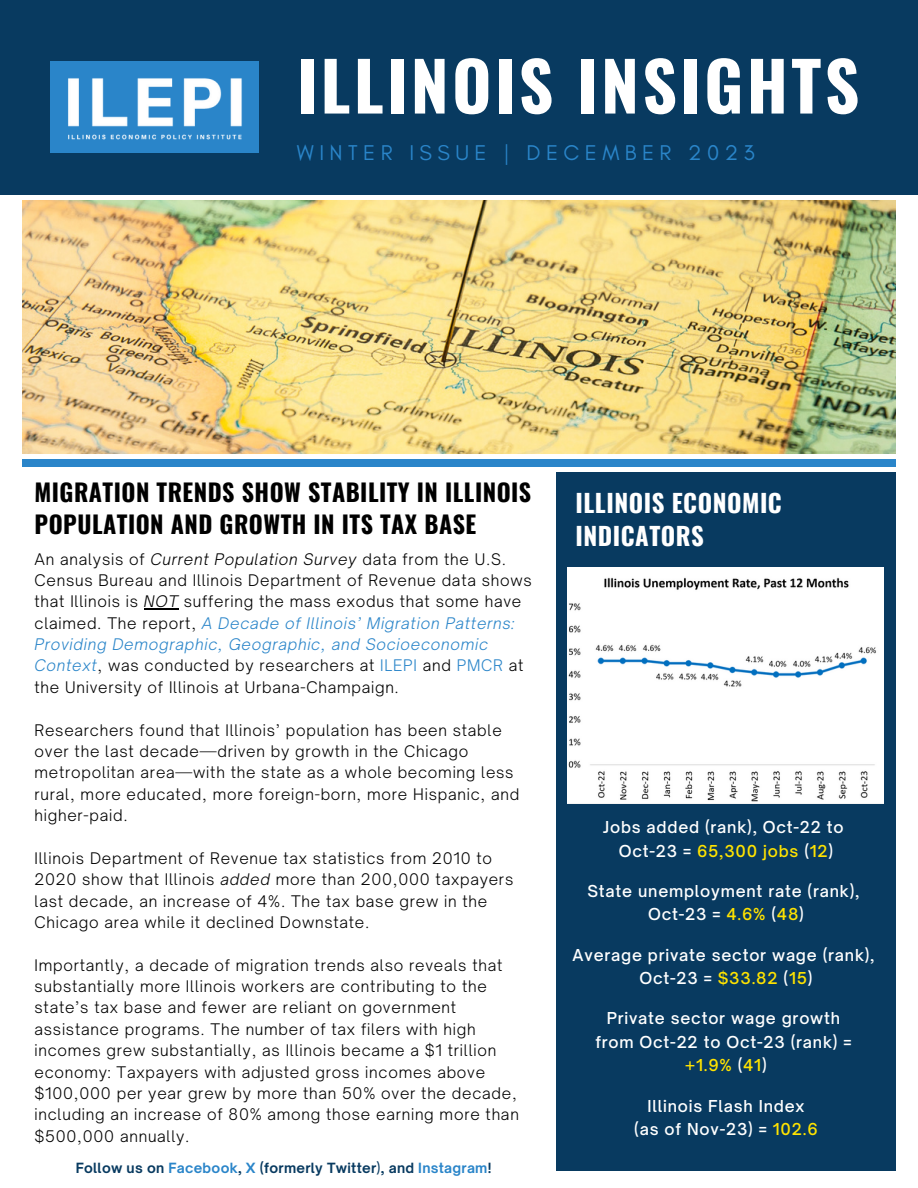
<style>
.page{position:relative;width:918px;height:1188px;background:#fff}
.page>*{position:absolute;margin:0;border:0;box-sizing:border-box;transform-origin:0 0}
.t1{font:700 67.5px "Oswald";letter-spacing:.05em;color:#fff}
.t2{font:700 24.75px/32.7px "Oswald";letter-spacing:.02em;color:#fff}
.t3{font:700 24px/31.5px "Oswald";letter-spacing:.02em;color:#000}
.t4{font:21.75px "Glacial Indifference";letter-spacing:.25em;color:#2a85c9}
.t5{font:500 15.75px "Open Sauce One";letter-spacing:.05em;color:#fff}
.t6{font:500 15.75px "Open Sauce One";letter-spacing:.05em;color:#ffe300}
.t7{font:300 15.3px/21.3px "Open Sauce One";letter-spacing:.05em;color:#000}
.t8{font:700 13.5px "Open Sauce One";letter-spacing:.02em;color:#083a60}
.s1{font-style:italic}
.s2{font-style:italic;color:#2a85c9}
.s3{color:#2a85c9}
.s4{font-weight:400}
.s5{color:#fff}
.s6{color:#ffe300}
</style>
<div class="page">
<div style="left:22px;top:459px;width:873px;height:8px;background:#2a85c9"></div>
<div style="left:0;top:0;width:918px;height:194px;background:#083a60"></div>
<div style="left:51px;top:61px;width:208px;height:92px;background:#2a85c9"></div>
<img style="left:68px;top:78px;width:174px;height:62px">
<div style="left:556px;top:473px;width:340px;height:698px;background:#083a60"></div>
<img style="left:22px;top:201px;width:873px;height:253px">
<img style="left:568px;top:567px;width:316px;height:236px">
<hr style="left:144px;top:608px;width:35px;height:2px;background:#000">
<p class="t1" style="left:297px;top:33px;width:564px">ILLINOIS INSIGHTS</p>
<p class="t4" style="left:297px;top:139px;width:460px">WINTER ISSUE | DECEMBER 2023</p>
<p class="t3" style="left:35px;top:476px;width:498px">MIGRATION TRENDS SHOW STABILITY IN ILLINOIS<br>POPULATION AND GROWTH IN ITS TAX BASE</p>
<p class="t7" style="left:35px;top:548px;width:499px">An analysis of <span class="s1">Current Population Survey</span> data from the U.S.<br>Census Bureau and Illinois Department of Revenue data shows that Illinois is <span class="s1">NOT</span> suffering the mass exodus that some have claimed. The report, <span class="s2">A Decade of Illinois’ Migration Patterns:<br>Providing Demographic, Geographic, and Socioeconomic Context</span>, was conducted by researchers at <span class="s3">ILEPI</span> and <span class="s3">PMCR</span> at the University of Illinois at Urbana-Champaign.</p>
<p class="t7" style="left:35px;top:719px;width:486px">Researchers found that Illinois’ population has been stable over the last decade—driven by growth in the Chicago metropolitan area—with the state as a whole becoming less rural, more educated, more foreign-born, more Hispanic, and higher-paid.</p>
<p class="t7" style="left:35px;top:847px;width:480px">Illinois Department of Revenue tax statistics from 2010 to 2020 show that Illinois <span class="s1">added</span> more than 200,000 taxpayers last decade, an increase of 4%. The tax base grew in the Chicago area while it declined Downstate.</p>
<p class="t7" style="left:35px;top:954px;width:486px">Importantly, a decade of migration trends also reveals that substantially more Illinois workers are contributing to the state’s tax base and fewer are reliant on government assistance programs. The number of tax filers with high incomes grew substantially, as Illinois became a $1 trillion economy: Taxpayers with adjusted gross incomes above $100,000 per year grew by more than 50% over the decade, including an increase of 80% among those earning more than $500,000 annually.</p>
<p class="t8" style="left:76px;top:1159px;width:417px">Follow us on <span class="s3">Facebook</span>, <span class="s3">X</span> (formerly Twitter<span class="s4">)</span>, and <span class="s3">Instagram</span>!</p>
<p class="t2" style="left:576px;top:486px;width:208px">ILLINOIS ECONOMIC<br>INDICATORS</p>
<p class="t5" style="left:603px;top:817px;width:242px">Jobs added (rank), Oct-22 to</p>
<p class="t6" style="left:619px;top:841px;width:216px"><span class="s5">Oct-23 =</span> 65,300 jobs <span class="s5">(</span>12<span class="s5">)</span></p>
<p class="t5" style="left:587px;top:881px;width:274px">State unemployment rate (rank),</p>
<p class="t5" style="left:648px;top:905px;width:157px">Oct-23 = <span class="s6">4.6%</span> (<span class="s6">48</span>)</p>
<p class="t5" style="left:573px;top:945px;width:303px">Average private sector wage (rank),</p>
<p class="t5" style="left:639px;top:968px;width:175px">Oct-23 = <span class="s6">$33.82</span> (<span class="s6">15</span>)</p>
<p class="t5" style="left:607px;top:1009px;width:235px">Private sector wage growth</p>
<p class="t5" style="left:595px;top:1032px;width:258px">from Oct-22 to Oct-23 (rank) =</p>
<p class="t6" style="left:685px;top:1056px;width:83px">+1.9% <span class="s5">(</span>41<span class="s5">)</span></p>
<p class="t5" style="left:648px;top:1096px;width:158px">Illinois Flash Index</p>
<p class="t5" style="left:634px;top:1119px;width:185px">(as of Nov-23) = <span class="s6">102.6</span></p>
</div>
